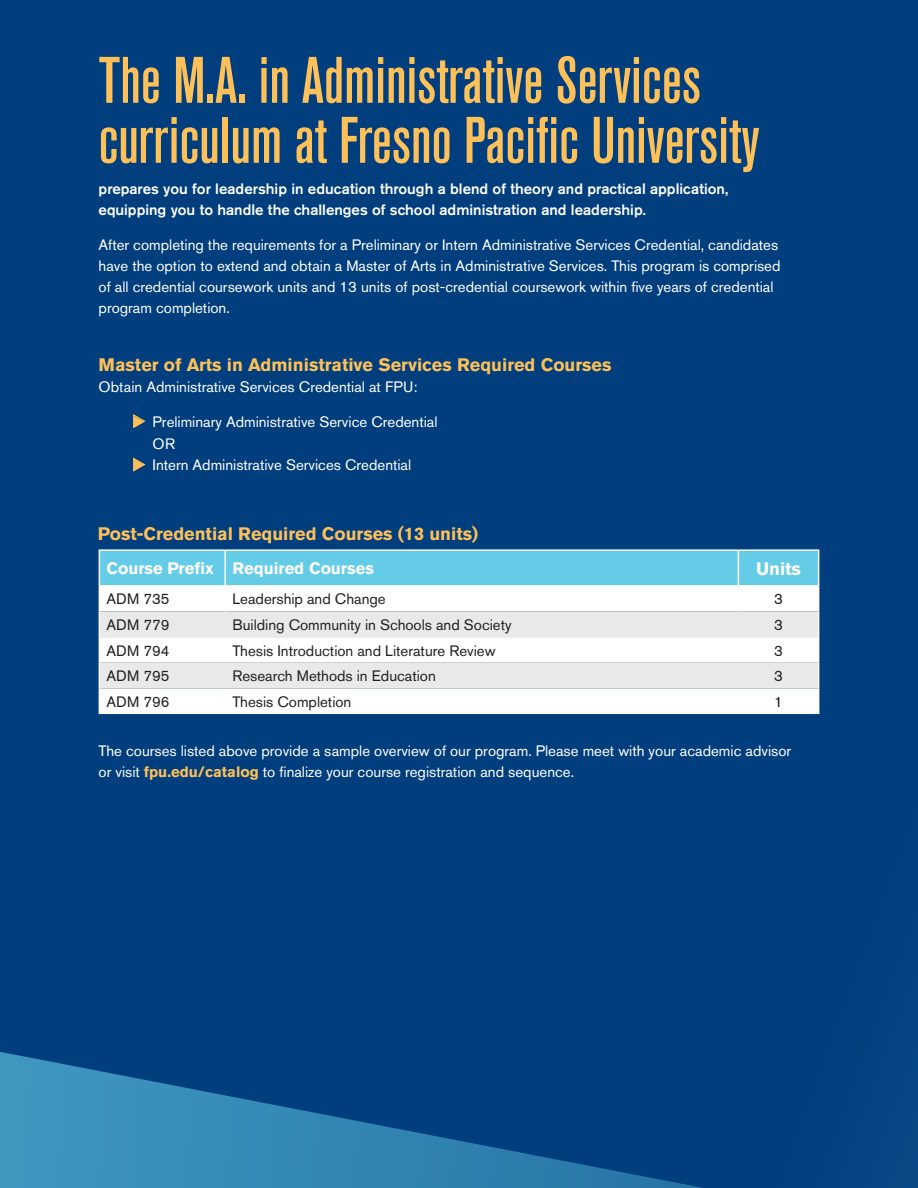
<style>
.page{position:relative;width:918px;height:1188px;background:#003e7e}
.page>*{position:absolute;margin:0;border:0;box-sizing:border-box;transform-origin:0 0}
.Headline{font:500 condensed 65.1px/60px "Akzidenz Grotesk BE";color:#fec058}
.t1{font:700 18px "Akzidenz Grotesk BE";color:#fec058}
.t2{font:700 18px "Akzidenz Grotesk BE";color:#fff}
.t3{font:700 16.5px "Akzidenz Grotesk BE";color:#fff}
.t4{font:15px/21px "Akzidenz Grotesk BE";color:#fff}
.t5{font:15px "Akzidenz Grotesk BE";color:#231f20}
.t6{font:500 15px/21px "Akzidenz Grotesk BE";color:#fff}
.s1{font-weight:700;color:#fec058}
</style>
<div class="page">
<svg style="left:0;top:1052px;width:702px;height:136px"></svg>
<svg style="left:99px;top:551px;width:720px;height:163px;background:#d6ecf2"></svg>
<hr style="left:99px;top:549px;width:126px;height:2px;background:#fff">
<hr style="left:99px;top:551px;width:1px;height:34px;background:#fff">
<hr style="left:225px;top:549px;width:513px;height:2px;background:#fff">
<hr style="left:738px;top:549px;width:81px;height:2px;background:#fff">
<hr style="left:818px;top:551px;width:1px;height:34px;background:#fff">
<hr style="left:99px;top:585px;width:126px;height:2px;background:#fff">
<hr style="left:225px;top:585px;width:513px;height:2px;background:#fff">
<hr style="left:738px;top:585px;width:81px;height:2px;background:#fff">
<p class="Headline" style="left:99px;top:50px;width:662px">The M.A. in Administrative Services curriculum at Fresno Pacific University</p>
<p class="t6" style="left:99px;top:178px;width:631px">prepares you for leadership in education through a blend of theory and practical application, equipping you to handle the challenges of school administration and leadership.</p>
<p class="t4" style="left:99px;top:235px;width:683px">After completing the requirements for a Preliminary or Intern Administrative Services Credential, candidates have the option to extend and obtain a Master of Arts in Administrative Services. This program is comprised of all credential coursework units and 13 units of post-credential coursework within five years of credential program completion.</p>
<p class="t1" style="left:99px;top:354px;width:514px">Master of Arts in Administrative Services Required Courses</p>
<p class="t4" style="left:99px;top:376px;width:320px">Obtain Administrative Services Credential at FPU:</p>
<p class="t4" style="left:153px;top:410px;width:286px;line-height:22.5px">Preliminary Administrative Service Credential<br>OR</p>
<p class="t4" style="left:153px;top:454px;width:260px">Intern Administrative Services Credential</p>
<p class="t1" style="left:98px;top:523px;width:382px">Post-Credential Required Courses (13 units)</p>
<p class="t3" style="left:107px;top:559px;width:109px">Course Prefix</p>
<p class="t3" style="left:232px;top:559px;width:143px">Required Courses</p>
<p class="t2" style="left:756px;top:558px;width:47px">Units</p>
<p class="t5" style="left:107px;top:590px;width:65px">ADM 735</p>
<p class="t5" style="left:232px;top:590px;width:155px">Leadership and Change</p>
<p class="t5" style="left:774px;top:590px;width:10px">3</p>
<p class="t5" style="left:107px;top:616px;width:65px">ADM 779</p>
<p class="t5" style="left:232px;top:616px;width:281px">Building Community in Schools and Society</p>
<p class="t5" style="left:774px;top:616px;width:10px">3</p>
<p class="t5" style="left:107px;top:641px;width:65px">ADM 794</p>
<p class="t5" style="left:232px;top:641px;width:265px">Thesis Introduction and Literature Review</p>
<p class="t5" style="left:774px;top:641px;width:10px">3</p>
<p class="t5" style="left:107px;top:667px;width:65px">ADM 795</p>
<p class="t5" style="left:232px;top:667px;width:205px">Research Methods in Education</p>
<p class="t5" style="left:774px;top:667px;width:10px">3</p>
<p class="t5" style="left:107px;top:693px;width:65px">ADM 796</p>
<p class="t5" style="left:232px;top:693px;width:120px">Thesis Completion</p>
<p class="t5" style="left:774px;top:693px;width:10px">1</p>
<p class="t4" style="left:99px;top:740px;width:694px">The courses listed above provide a sample overview of our program. Please meet with your academic advisor or visit <span class="s1">fpu.edu/catalog</span> to finalize your course registration and sequence.</p>
</div>
